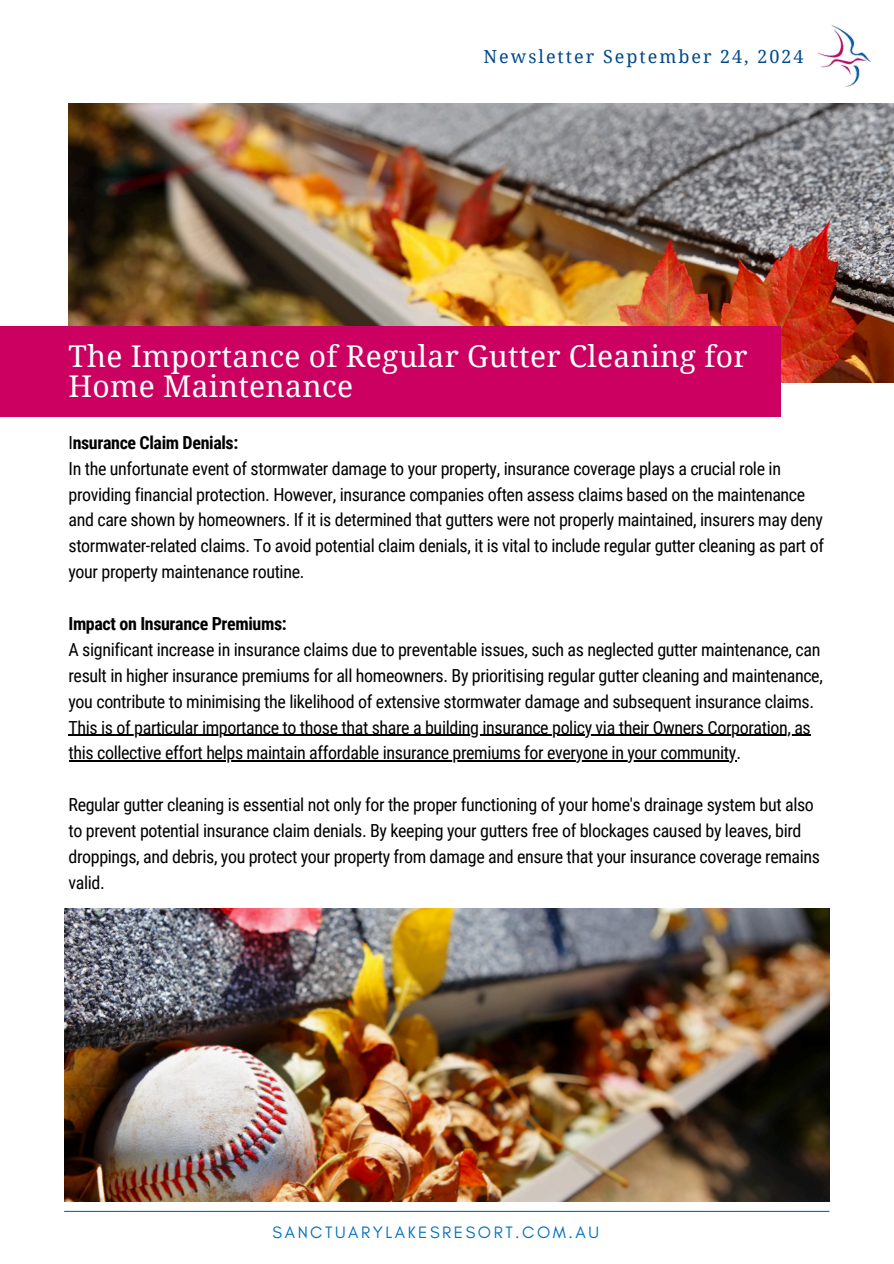
<style>
.page{position:relative;width:894px;height:1264px;background:#fff}
.page>*{position:absolute;margin:0;border:0;box-sizing:border-box;transform-origin:0 0}
.t1{font:30px/30.3px "Noto Serif";letter-spacing:.01em;color:#fff}
.t2{font:18px/25.8px "Roboto Condensed";letter-spacing:-.02em;color:#000}
.t3{font:700 18px "Roboto Condensed";letter-spacing:-.02em;color:#000}
.t4{font:18px "Noto Serif";letter-spacing:.11em;color:#00498b}
.t5{font:16.8px "Glacial Indifference";letter-spacing:.15em;color:#0071bc}
.s1{font-weight:400}
</style>
<div class="page">
<hr style="left:64px;top:1210px;width:765px;height:1px;background:#0071bc">
<img style="left:68px;top:104px;width:825px;height:279px">
<div style="left:0;top:326px;width:780px;height:90px;background:#cb0060"></div>
<hr style="left:68px;top:734px;width:742px;height:1px;background:#000">
<hr style="left:68px;top:760px;width:668px;height:1px;background:#000">
<img style="left:64px;top:908px;width:765px;height:292px">
<img style="left:817px;top:25px;width:54px;height:62px">
<p class="t4" style="left:483px;top:44px;width:321px">Newsletter September 24, 2024</p>
<p class="t1" style="left:68px;top:340px;width:680px">The Importance of Regular Gutter Cleaning for<br>Home Maintenance</p>
<p class="t3" style="left:68px;top:432px;width:171px"><span class="s1">I</span>nsurance Claim Denials:</p>
<h1 class="t2" style="left:68px;top:455px;width:756px">In the unfortunate event of stormwater damage to your property, insurance coverage plays a crucial role in providing financial protection. However, insurance companies often assess claims based on the maintenance and care shown by homeowners. If it is determined that gutters were not properly maintained, insurers may deny stormwater-related claims. To avoid potential claim denials, it is vital to include regular gutter cleaning as part of your property maintenance routine.</h1>
<p class="t3" style="left:68px;top:613px;width:220px">Impact on Insurance Premiums:</p>
<p class="t2" style="left:68px;top:636px;width:755px">A significant increase in insurance claims due to preventable issues, such as neglected gutter maintenance, can result in higher insurance premiums for all homeowners. By prioritising regular gutter cleaning and maintenance, you contribute to minimising the likelihood of extensive stormwater damage and subsequent insurance claims.</p>
<p class="t2" style="left:68px;top:714px;width:743px">This is of particular importance to those that share a building insurance policy via their Owners Corporation, as</p>
<p class="t2" style="left:68px;top:740px;width:674px">this collective effort helps maintain affordable insurance premiums for everyone in your community.</p>
<p class="t2" style="left:68px;top:792px;width:753px">Regular gutter cleaning is essential not only for the proper functioning of your home's drainage system but also to prevent potential insurance claim denials. By keeping your gutters free of blockages caused by leaves, bird droppings, and debris, you protect your property from damage and ensure that your insurance coverage remains valid.</p>
<p class="t5" style="left:272px;top:1221px;width:328px">SANCTUARYLAKESRESORT.COM.AU</p>
</div>
